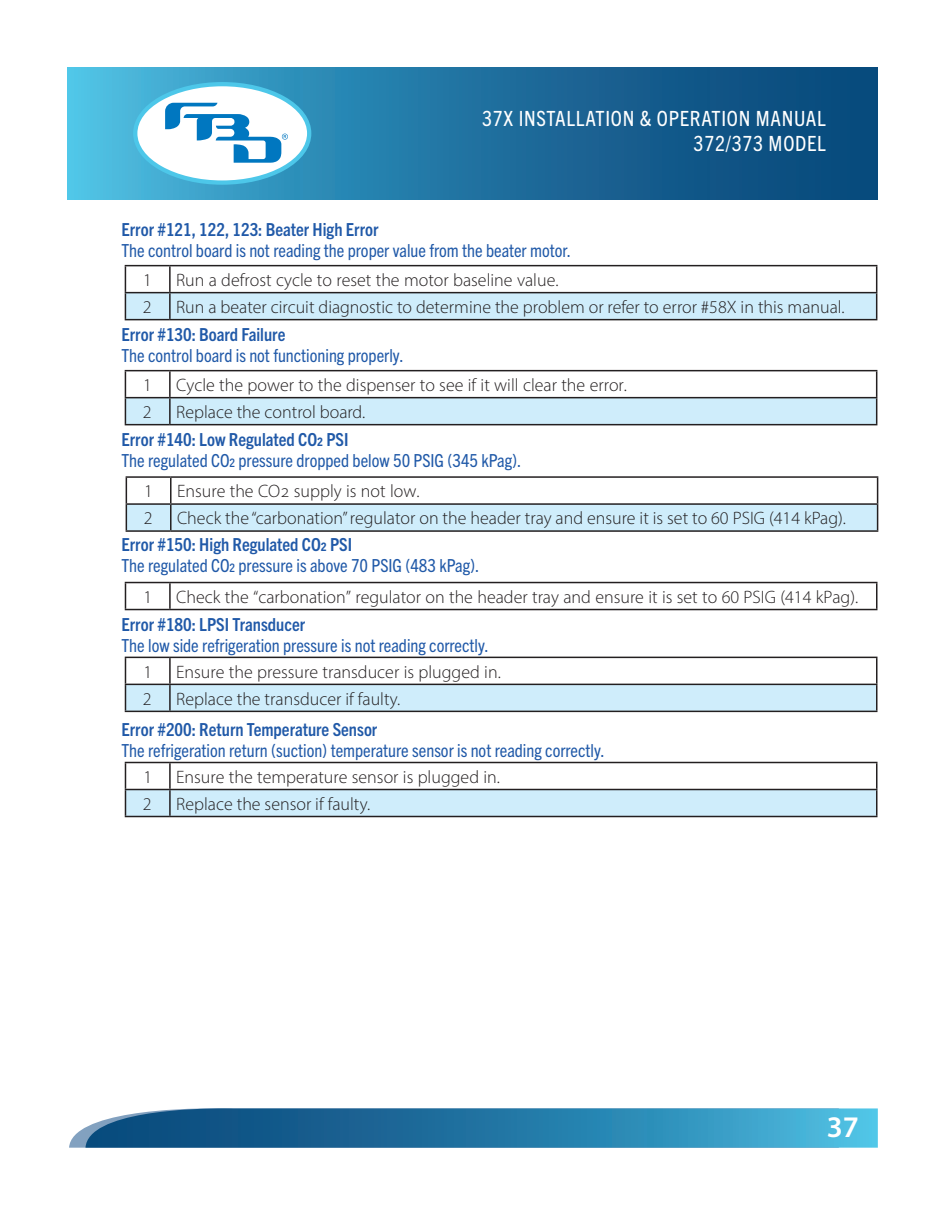
<style>
.page{position:relative;width:945px;height:1215px;background:#fff}
.page>*{position:absolute;margin:0;border:0;box-sizing:border-box;transform-origin:0 0}
.t1{font:600 30px "Myriad Pro";color:#fff}
.t2{font:condensed 21px/25.2px "Trade Gothic Next LT Pro";letter-spacing:.035em;color:#fff;text-align:right}
._1{font:300 18px "Myriad Pro";color:#231f20}
.t3{font:condensed 18px "Trade Gothic Next LT Pro";color:#2059a8}
.t4{font:700 condensed 18px "Trade Gothic Next LT Pro";color:#2059a8}
</style>
<div class="page">
<svg style="left:68px;top:68px;width:810px;height:131px;background:#1f709e"></svg>
<svg style="left:133px;top:82px;width:178px;height:103px"></svg>
<svg style="left:69px;top:1108px;width:809px;height:40px;background:#3182ac"></svg>
<hr style="left:125px;top:762px;width:45px;height:1px;background:#231f20">
<hr style="left:170px;top:762px;width:708px;height:1px;background:#231f20">
<hr style="left:876px;top:763px;width:2px;height:26px;background:#231f20">
<svg style="left:125px;top:763px;width:752px;height:53px"></svg>
<hr style="left:170px;top:789px;width:708px;height:1px;background:#231f20">
<hr style="left:169px;top:790px;width:2px;height:26px;background:#231f20">
<hr style="left:876px;top:790px;width:2px;height:26px;background:#231f20">
<hr style="left:125px;top:816px;width:45px;height:1px;background:#231f20">
<hr style="left:170px;top:816px;width:708px;height:1px;background:#231f20">
<hr style="left:125px;top:582px;width:45px;height:1px;background:#231f20">
<svg style="left:125px;top:583px;width:1px;height:26px"></svg>
<hr style="left:170px;top:582px;width:708px;height:1px;background:#231f20">
<hr style="left:169px;top:583px;width:2px;height:26px;background:#231f20">
<hr style="left:876px;top:583px;width:2px;height:26px;background:#231f20">
<hr style="left:125px;top:609px;width:45px;height:1px;background:#231f20">
<hr style="left:170px;top:609px;width:708px;height:1px;background:#231f20">
<hr style="left:125px;top:657px;width:45px;height:1px;background:#231f20">
<hr style="left:170px;top:657px;width:708px;height:1px;background:#231f20">
<hr style="left:876px;top:658px;width:2px;height:26px;background:#231f20">
<svg style="left:125px;top:658px;width:752px;height:53px"></svg>
<hr style="left:170px;top:684px;width:708px;height:1px;background:#231f20">
<hr style="left:169px;top:685px;width:2px;height:26px;background:#231f20">
<hr style="left:876px;top:685px;width:2px;height:26px;background:#231f20">
<hr style="left:125px;top:711px;width:45px;height:1px;background:#231f20">
<hr style="left:170px;top:711px;width:708px;height:1px;background:#231f20">
<hr style="left:125px;top:265px;width:45px;height:1px;background:#231f20">
<hr style="left:170px;top:265px;width:707px;height:1px;background:#231f20">
<svg style="left:125px;top:266px;width:752px;height:53px"></svg>
<hr style="left:125px;top:319px;width:45px;height:1px;background:#231f20">
<hr style="left:170px;top:319px;width:707px;height:1px;background:#231f20">
<hr style="left:125px;top:370px;width:45px;height:1px;background:#231f20">
<hr style="left:170px;top:370px;width:707px;height:1px;background:#231f20">
<svg style="left:125px;top:371px;width:752px;height:53px"></svg>
<hr style="left:125px;top:424px;width:45px;height:1px;background:#231f20">
<hr style="left:170px;top:424px;width:707px;height:1px;background:#231f20">
<hr style="left:126px;top:476px;width:45px;height:2px;background:#231f20">
<hr style="left:171px;top:476px;width:707px;height:2px;background:#231f20">
<svg style="left:126px;top:478px;width:752px;height:52px"></svg>
<hr style="left:126px;top:530px;width:45px;height:2px;background:#231f20">
<hr style="left:171px;top:530px;width:707px;height:2px;background:#231f20">
<p class="t2" style="left:482px;top:104px;width:345px">37X INSTALLATION &amp; OPERATION MANUAL<br>372/373 MODEL</p>
<p class="t4" style="left:122px;top:218px;width:259px">Error #121, 122, 123: Beater High Error</p>
<p class="t3" style="left:122px;top:239px;width:451px">The control board is not reading the proper value from the beater motor.</p>
<p class="_1" style="left:143px;top:269px;width:10px">1</p>
<p class="_1" style="left:176px;top:269px;width:384px">Run a defrost cycle to reset the motor baseline value.</p>
<p class="_1" style="left:143px;top:296px;width:10px">2</p>
<p class="_1" style="left:176px;top:296px;width:670px">Run a beater circuit diagnostic to determine the problem or refer to error #58X in this manual.</p>
<p class="t4" style="left:122px;top:323px;width:165px">Error #130: Board Failure</p>
<p class="t3" style="left:122px;top:344px;width:284px">The control board is not functioning properly.</p>
<p class="_1" style="left:143px;top:374px;width:10px">1</p>
<p class="_1" style="left:176px;top:374px;width:452px">Cycle the power to the dispenser to see if it will clear the error.</p>
<p class="_1" style="left:143px;top:401px;width:10px">2</p>
<p class="_1" style="left:176px;top:401px;width:191px">Replace the control board.</p>
<p class="t4" style="left:122px;top:428px;width:228px">Error #140: Low Regulated CO2 PSI</p>
<p class="t3" style="left:122px;top:449px;width:401px">The regulated CO2 pressure dropped below 50 PSIG (345 kPag).</p>
<p class="_1" style="left:144px;top:480px;width:10px">1</p>
<p class="_1" style="left:177px;top:480px;width:244px">Ensure the CO2 supply is not low.</p>
<p class="_1" style="left:144px;top:507px;width:10px">2</p>
<p class="_1" style="left:177px;top:507px;width:671px">Check the “carbonation” regulator on the header tray and ensure it is set to 60 PSIG (414 kPag).</p>
<p class="t4" style="left:122px;top:533px;width:232px">Error #150: High Regulated CO2 PSI</p>
<p class="t3" style="left:122px;top:554px;width:359px">The regulated CO2 pressure is above 70 PSIG (483 kPag).</p>
<p class="_1" style="left:143px;top:586px;width:10px">1</p>
<p class="_1" style="left:176px;top:586px;width:684px">Check the “carbonation” regulator on the header tray and ensure it is set to 60 PSIG (414 kPag).</p>
<p class="t4" style="left:122px;top:612px;width:185px">Error #180: LPSI Transducer</p>
<p class="t3" style="left:122px;top:633px;width:369px">The low side refrigeration pressure is not reading correctly.</p>
<p class="_1" style="left:143px;top:661px;width:10px">1</p>
<p class="_1" style="left:176px;top:661px;width:326px">Ensure the pressure transducer is plugged in.</p>
<p class="_1" style="left:143px;top:688px;width:10px">2</p>
<p class="_1" style="left:176px;top:688px;width:226px">Replace the transducer if faulty.</p>
<p class="t4" style="left:122px;top:717px;width:257px">Error #200: Return Temperature Sensor</p>
<p class="t3" style="left:122px;top:738px;width:485px">The refrigeration return (suction) temperature sensor is not reading correctly.</p>
<p class="_1" style="left:143px;top:766px;width:10px">1</p>
<p class="_1" style="left:176px;top:766px;width:325px">Ensure the temperature sensor is plugged in.</p>
<p class="_1" style="left:143px;top:793px;width:10px">2</p>
<p class="_1" style="left:176px;top:793px;width:195px">Replace the sensor if faulty.</p>
<h1 class="t1" style="left:827px;top:1108px;width:34px">37</h1>
</div>
